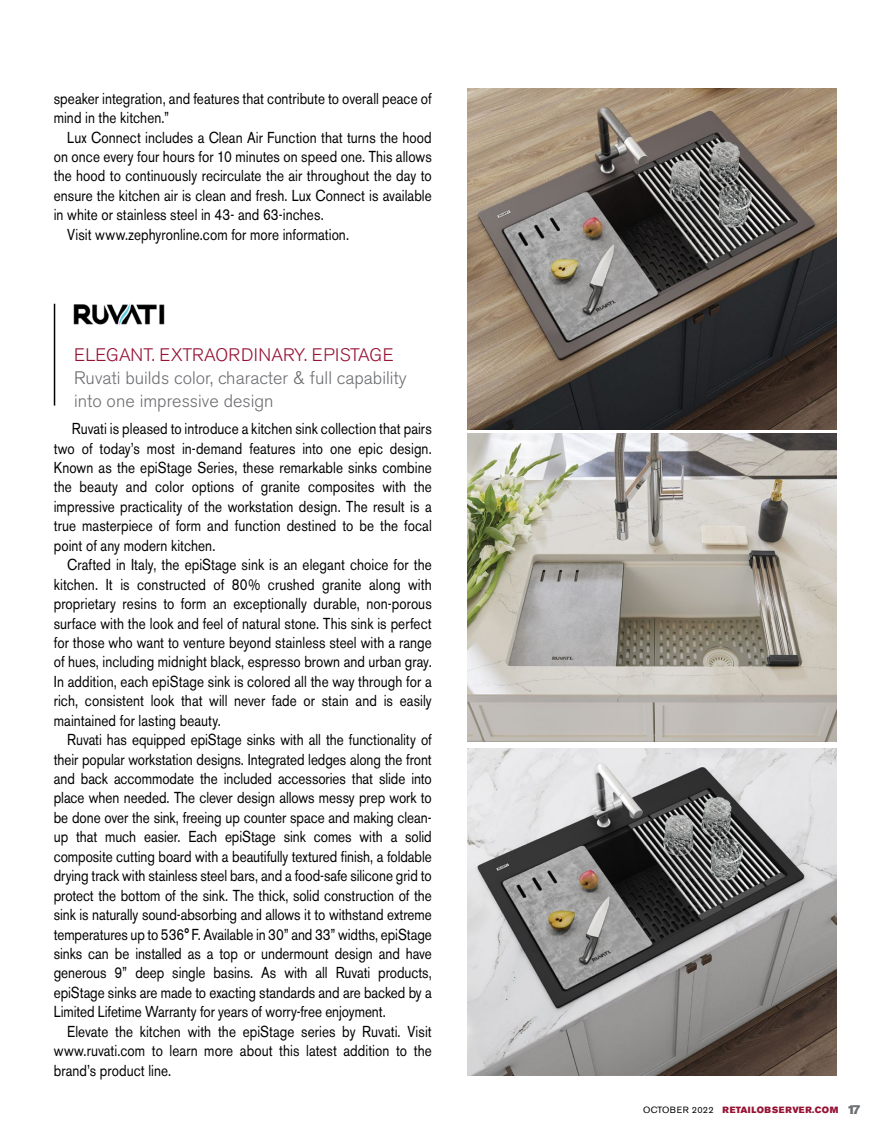
<style>
.page{position:relative;width:891px;height:1148px;background:#fff}
.page>*{position:absolute;margin:0;border:0;box-sizing:border-box;transform-origin:0 0}
.RO16_NEWS_subhead{font:300 18px/22.5px "Akzidenz Grotesk BE";color:#6d6e71}
.RO16_IND_NEWS_title{font:300 18px "Akzidenz Grotesk BE";color:#961334}
.RO16_Body_Berthold{font:15.75px/19.5px "Akzidenz Grotesk BE";letter-spacing:.005em;color:#000;text-align:justify;scale:.85 1}
.t1{font:12.75px "Akzidenz Grotesk BE Super";color:#6d6e71}
.t2{font:9px "Akzidenz Grotesk BE Super";letter-spacing:.06em;color:#961334}
.s1{font-family:"Akzidenz Grotesk BE";color:#000}
</style>
<div class="page">
<img style="left:467px;top:88px;width:370px;height:341px">
<img style="left:467px;top:433px;width:370px;height:308px">
<img style="left:467px;top:748px;width:370px;height:327px">
<hr style="left:54px;top:304px;width:1px;height:101px;background:#000">
<img style="left:73px;top:303px;width:92px;height:22px">
<p class="RO16_Body_Berthold" style="left:54px;top:88px;width:446px">speaker integration, and features that contribute to overall peace of mind in the kitchen.”</p>
<p class="RO16_Body_Berthold" style="left:54px;top:127px;width:446px;text-indent:14px">Lux Connect includes a Clean Air Function that turns the hood on once every four hours for 10 minutes on speed one. This allows the hood to continuously recirculate the air throughout the day to ensure the kitchen air is clean and fresh. Lux Connect is available in white or stainless steel in 43- and 63-inches.</p>
<p class="RO16_Body_Berthold" style="left:67px;top:224px;width:333px">Visit www.zephyronline.com for more information.</p>
<p class="RO16_IND_NEWS_title" style="left:74px;top:344px;width:321px">ELEGANT. EXTRAORDINARY. EPISTAGE</p>
<p class="RO16_NEWS_subhead" style="left:74px;top:367px;width:334px">Ruvati builds color, character &amp; full capability into one impressive design</p>
<p class="RO16_Body_Berthold" style="left:54px;top:419px;width:446px;text-indent:18px">Ruvati is pleased to introduce a kitchen sink collection that pairs two of today’s most in-demand features into one epic design.<br>Known as the epiStage Series, these remarkable sinks combine the beauty and color options of granite composites with the impressive practicality of the workstation design. The result is a true masterpiece of form and function destined to be the focal point of any modern kitchen.</p>
<p class="RO16_Body_Berthold" style="left:54px;top:555px;width:446px;text-indent:14px">Crafted in Italy, the epiStage sink is an elegant choice for the kitchen. It is constructed of 80% crushed granite along with proprietary resins to form an exceptionally durable, non-porous surface with the look and feel of natural stone. This sink is perfect for those who want to venture beyond stainless steel with a range of hues, including midnight black, espresso brown and urban gray.<br>In addition, each epiStage sink is colored all the way through for a rich, consistent look that will never fade or stain and is easily maintained for lasting beauty.</p>
<p class="RO16_Body_Berthold" style="left:54px;top:730px;width:446px;text-indent:14px">Ruvati has equipped epiStage sinks with all the functionality of their popular workstation designs. Integrated ledges along the front and back accommodate the included accessories that slide into place when needed. The clever design allows messy prep work to be done over the sink, freeing up counter space and making clean&shy;up that much easier. Each epiStage sink comes with a solid composite cutting board with a beautifully textured finish, a foldable drying track with stainless steel bars, and a food-safe silicone grid to protect the bottom of the sink. The thick, solid construction of the sink is naturally sound-absorbing and allows it to withstand extreme temperatures up to 536° F. Available in 30” and 33” widths, epiStage sinks can be installed as a top or undermount design and have generous 9” deep single basins. As with all Ruvati products, epiStage sinks are made to exacting standards and are backed by a Limited Lifetime Warranty for years of worry-free enjoyment.</p>
<p class="RO16_Body_Berthold" style="left:54px;top:1021px;width:446px;text-indent:14px">Elevate the kitchen with the epiStage series by Ruvati. Visit www.ruvati.com to learn more about this latest addition to the brand’s product line.</p>
<p class="t2" style="left:643px;top:1105px;width:197px"><span class="s1">OCTOBER 2022</span> RETAILOBSERVER.COM</p>
<p class="t1" style="left:847px;top:1101px;width:15px">17</p>
</div>
